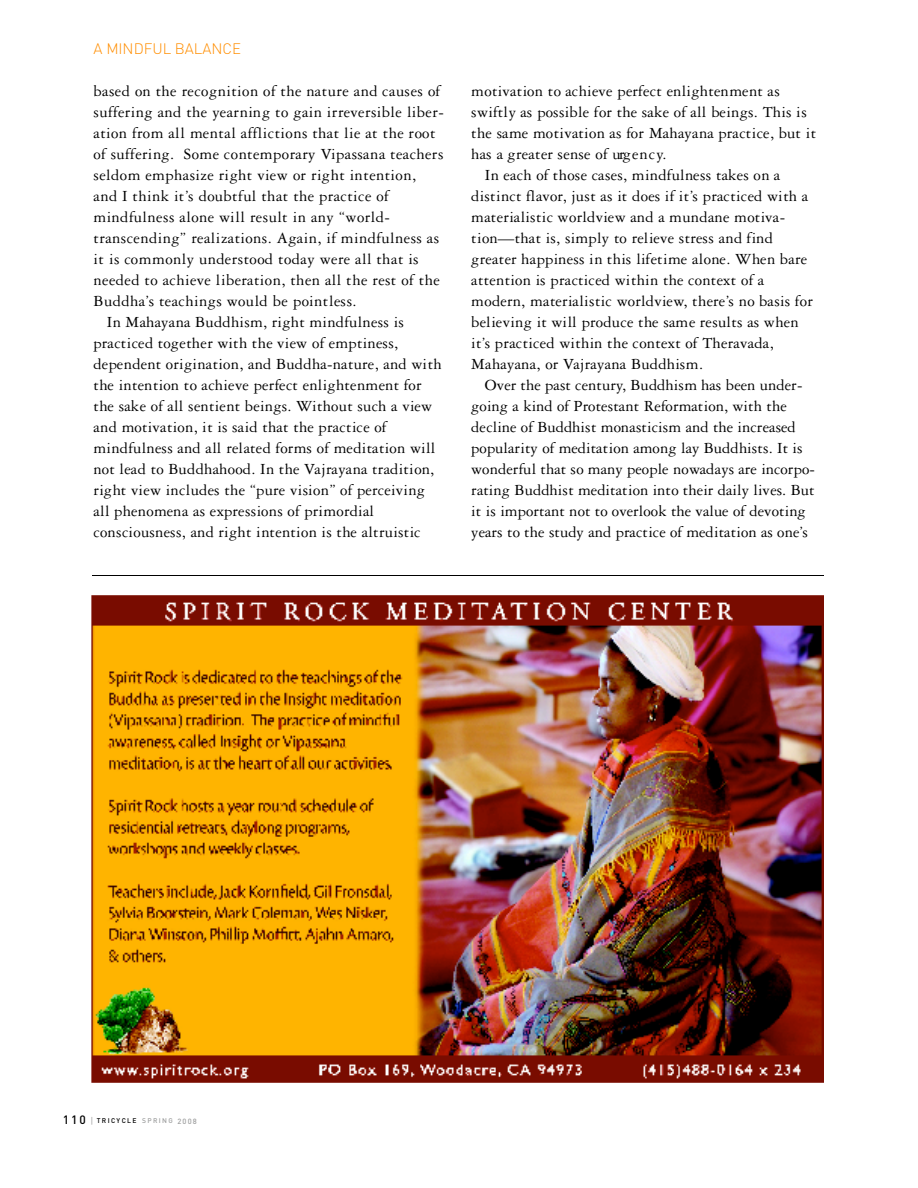
<style>
.page{position:relative;width:918px;height:1188px;background:#fff}
.page>*{position:absolute;margin:0;border:0;box-sizing:border-box;transform-origin:0 0}
.t1{font:16.5px "Garamond Three";letter-spacing:.015em;color:#000}
.t2{font:300 15px "DIN";letter-spacing:-.005em;color:#ff8e00}
.t3{font:500 6.75px "DIN";color:#000}
.s1{font-size:12px}
.s2{font-weight:400;font-size:9px;color:#9d9e9e}
.s3{color:#9d9e9e}
.s4{font-size:7.5px;color:#9d9e9e}
</style>
<div class="page">
<img style="left:92px;top:596px;width:732px;height:487px">
<hr style="left:92px;top:576px;width:732px;height:1px;background:#000">
<p class="t2" style="left:94px;top:42px;width:149px">A MINDFUL BALANCE</p>
<p class="t1" style="left:94px;top:85px;width:348px">based on the recognition of the nature and causes of</p>
<p class="t1" style="left:94px;top:106px;width:352px">suffering and the yearning to gain irreversible liber-</p>
<p class="t1" style="left:94px;top:127px;width:344px">ation from all mental afflictions that lie at the root</p>
<p class="t1" style="left:94px;top:148px;width:352px">of suffering. Some contemporary Vipassana teachers</p>
<p class="t1" style="left:94px;top:169px;width:324px">seldom emphasize right view or right intention,</p>
<p class="t1" style="left:94px;top:190px;width:297px">and I think it’s doubtful that the practice of</p>
<p class="t1" style="left:94px;top:211px;width:298px">mindfulness alone will result in any “world-</p>
<p class="t1" style="left:94px;top:232px;width:347px">transcending” realizations. Again, if mindfulness as</p>
<p class="t1" style="left:94px;top:253px;width:327px">it is commonly understood today were all that is</p>
<p class="t1" style="left:94px;top:274px;width:348px">needed to achieve liberation, then all the rest of the</p>
<p class="t1" style="left:94px;top:295px;width:264px">B u d d h a ’s teachings would be pointless.</p>
<p class="t1" style="left:107px;top:316px;width:298px">In Mahayana Buddhism, right mindfulness is</p>
<p class="t1" style="left:94px;top:337px;width:306px">practiced together with the view of emptiness,</p>
<p class="t1" style="left:94px;top:358px;width:350px">dependent origination, and Buddha-nature, and with</p>
<p class="t1" style="left:94px;top:379px;width:330px">the intention to achieve perfect enlightenment for</p>
<p class="t1" style="left:94px;top:400px;width:340px">the sake of all sentient beings. Without such a view</p>
<p class="t1" style="left:94px;top:421px;width:294px">and motivation, it is said that the practice of</p>
<p class="t1" style="left:94px;top:442px;width:343px">mindfulness and all related forms of meditation will</p>
<p class="t1" style="left:94px;top:463px;width:342px">not lead to Buddhahood. In the Vajrayana tradition,</p>
<p class="t1" style="left:94px;top:484px;width:333px">right view includes the “pure vision” of perceiving</p>
<p class="t1" style="left:94px;top:505px;width:282px">all phenomena as expressions of primordial</p>
<p class="t1" style="left:94px;top:526px;width:329px">consciousness, and right intention is the altruistic</p>
<p class="t1" style="left:471px;top:85px;width:310px">motivation to achieve perfect enlightenment as</p>
<p class="t1" style="left:471px;top:106px;width:337px">swiftly as possible for the sake of all beings. This is</p>
<p class="t1" style="left:471px;top:127px;width:346px">the same motivation as for Mahayana practice, but it</p>
<p class="t1" style="left:471px;top:148px;width:197px">has a greater sense of urg e n c y.</p>
<p class="t1" style="left:485px;top:169px;width:297px">In each of those cases, mindfulness takes on a</p>
<p class="t1" style="left:471px;top:190px;width:338px">distinct flavor, just as it does if it’s practiced with a</p>
<p class="t1" style="left:471px;top:211px;width:316px">materialistic worldview and a mundane motiva-</p>
<p class="t1" style="left:471px;top:232px;width:304px">tion—that is, simply to relieve stress and find</p>
<p class="t1" style="left:471px;top:253px;width:337px">greater happiness in this lifetime alone. When bare</p>
<p class="t1" style="left:471px;top:274px;width:294px">attention is practiced within the context of a</p>
<p class="t1" style="left:471px;top:295px;width:343px">modern, materialistic worldview, there’s no basis for</p>
<p class="t1" style="left:471px;top:316px;width:329px">believing it will produce the same results as when</p>
<p class="t1" style="left:471px;top:337px;width:304px">it’s practiced within the context of Theravada,</p>
<p class="t1" style="left:471px;top:358px;width:234px">Mahayana, or Vajrayana Buddhism.</p>
<p class="t1" style="left:485px;top:379px;width:319px">Over the past century, Buddhism has been under-</p>
<p class="t1" style="left:471px;top:400px;width:317px">going a kind of Protestant Reformation, with the</p>
<p class="t1" style="left:471px;top:421px;width:326px">decline of Buddhist monasticism and the increased</p>
<p class="t1" style="left:471px;top:442px;width:333px">popularity of meditation among lay Buddhists. It is</p>
<p class="t1" style="left:471px;top:463px;width:345px">wonderful that so many people nowadays are incorpo-</p>
<p class="t1" style="left:471px;top:484px;width:345px">rating Buddhist meditation into their daily lives. But</p>
<p class="t1" style="left:471px;top:505px;width:336px">it is important not to overlook the value of devoting</p>
<p class="t1" style="left:471px;top:526px;width:338px">years to the study and practice of meditation as one’s</p>
<p class="t3" style="left:63px;top:1118px;width:135px"><span class="s1">1 1 0</span><span class="s2">|</span>T R I CYC LE <span class="s3">S P R I N G</span> <span class="s4">2 0 0 8</span></p>
</div>
